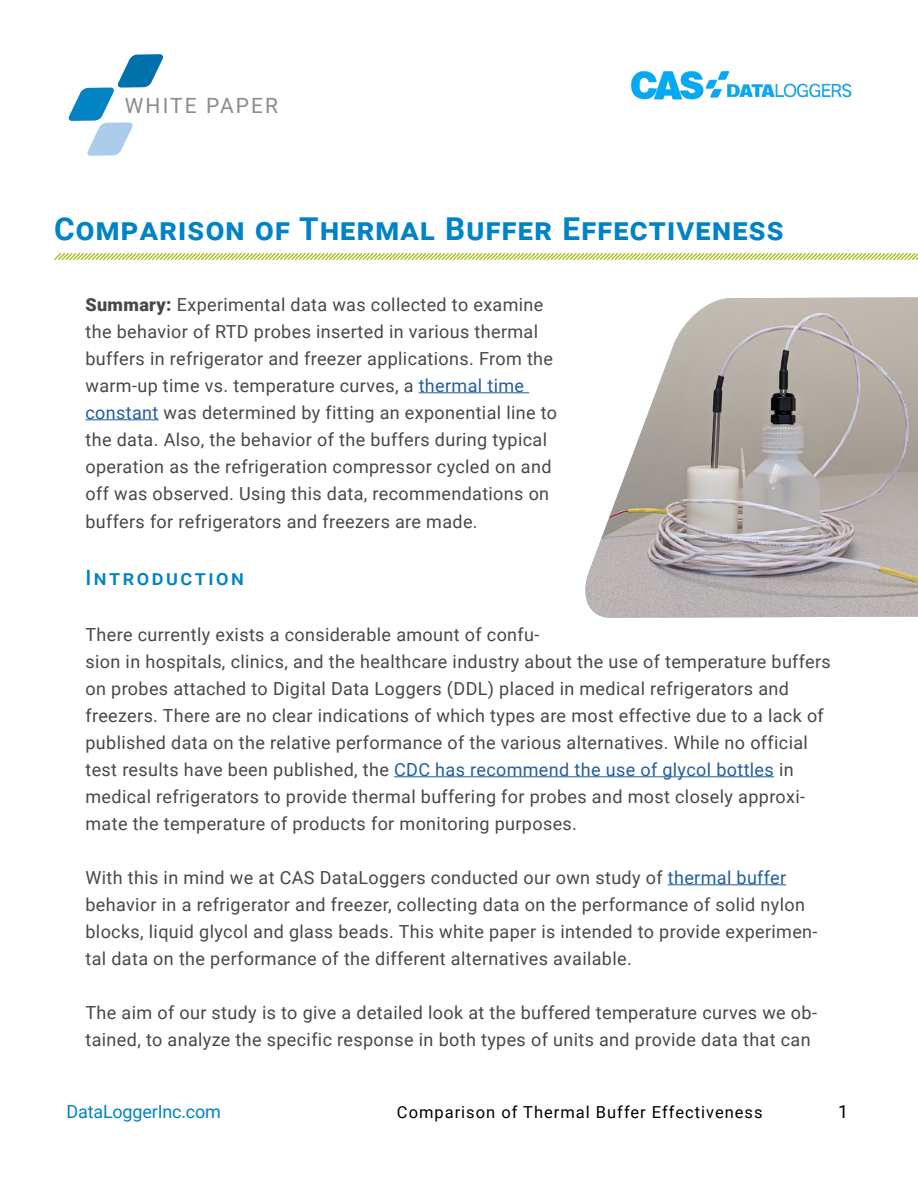
<style>
.page{position:relative;width:918px;height:1188px;background:#fff}
.page>*{position:absolute;margin:0;border:0;box-sizing:border-box;transform-origin:0 0}
.t1{font:700 31.5px "Roboto";letter-spacing:.04em;color:#0083c6}
.t2{font:500 21px "Roboto";letter-spacing:.12em;color:#0083c6}
.t3{font:21px "Roboto";letter-spacing:.1em;color:#8a8c8e}
.t4{font:18px/27px "Roboto";letter-spacing:.02em;color:#48484a}
.t5{font:18px "Roboto";letter-spacing:-.01em;color:#0083c6}
.t6{font:18px "Roboto";color:#000}
.t7{font:16.5px "Roboto";letter-spacing:.06em;color:#000}
.s1{font-weight:900}
.s2{color:#215e9e}
</style>
<div class="page">
<img style="left:632px;top:71px;width:219px;height:29px">
<svg style="left:54px;top:252px;width:864px;height:9px"></svg>
<svg style="left:68px;top:54px;width:95px;height:102px"></svg>
<hr style="left:419px;top:392px;width:110px;height:1px;background:#215e9e">
<hr style="left:86px;top:419px;width:73px;height:1px;background:#215e9e">
<hr style="left:394px;top:776px;width:380px;height:1px;background:#215e9e">
<hr style="left:668px;top:884px;width:118px;height:1px;background:#215e9e">
<img style="left:585px;top:297px;width:333px;height:321px">
<p class="t3" style="left:125px;top:90px;width:155px">WHITE PAPER</p>
<h1 class="t1" style="left:54px;top:206px;width:731px">Comparison of Thermal Buffer Effectiveness</h1>
<p class="t4" style="left:86px;top:290px;width:473px"><span class="s1">Summary:</span> Experimental data was collected to examine the behavior of RTD probes inserted in various thermal buffers in refrigerator and freezer applications. From the warm-up time vs. temperature curves, a <span class="s2">thermal time constant</span> was determined by fitting an exponential line to the data. Also, the behavior of the buffers during typical operation as the refrigeration compressor cycled on and off was observed. Using this data, recommendations on buffers for refrigerators and freezers are made.</p>
<p class="t2" style="left:86px;top:563px;width:160px">Introduction</p>
<p class="t4" style="left:86px;top:620px;width:747px">There currently exists a considerable amount of confu-<br>sion in hospitals, clinics, and the healthcare industry about the use of temperature buffers on probes attached to Digital Data Loggers (DDL) placed in medical refrigerators and freezers. There are no clear indications of which types are most effective due to a lack of published data on the relative performance of the various alternatives. While no official test results have been published, the <span class="s2">CDC has recommend the use of glycol bottles</span> in medical refrigerators to provide thermal buffering for probes and most closely approxi&shy;mate the temperature of products for monitoring purposes.</p>
<p class="t4" style="left:86px;top:863px;width:734px">With this in mind we at CAS DataLoggers conducted our own study of <span class="s2">thermal buffer </span>behavior in a refrigerator and freezer, collecting data on the performance of solid nylon blocks, liquid glycol and glass beads. This white paper is intended to provide experimen&shy;tal data on the performance of the different alternatives available.</p>
<p class="t4" style="left:86px;top:998px;width:733px">The aim of our study is to give a detailed look at the buffered temperature curves we ob&shy;tained, to analyze the specific response in both types of units and provide data that can</p>
<p class="t5" style="left:66px;top:1099px;width:156px">DataLoggerInc.com</p>
<p class="t7" style="left:397px;top:1101px;width:367px">Comparison of Thermal Buffer Effectiveness</p>
<p class="t6" style="left:838px;top:1099px;width:12px">1</p>
</div>
